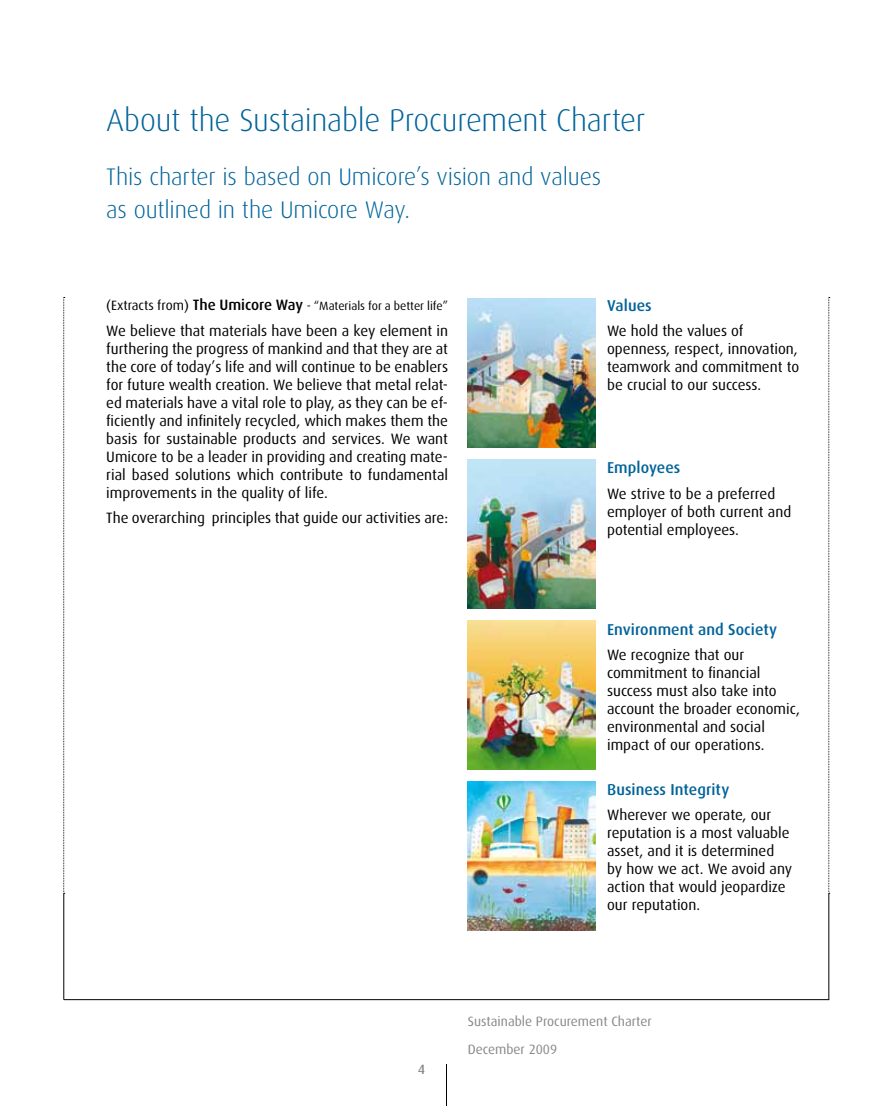
<style>
.page{position:relative;width:893px;height:1106px;background:#fff}
.page>*{position:absolute;margin:0;border:0;box-sizing:border-box;transform-origin:0 0}
.t1{font:300 31.5px "Dax";letter-spacing:-.01em;color:#00639a}
.t2{font:300 24px/33px "Dax";letter-spacing:-.005em;color:#00639a}
.t3{font:500 15.75px "Dax";letter-spacing:.005em;color:#00639a}
.t4{font:15px/18px "Dax";color:#000}
.t5{font:13.5px/27.6px "Dax";color:#868889}
.t6{font:500 13.5px "Dax";color:#868889}
.t7{font:12px "Dax";color:#000}
.s1{font-size:13.5px}
.s2{font-weight:500;font-size:15px}
</style>
<div class="page">
<hr style="left:446px;top:1064px;width:1px;height:42px;background:#000">
<hr style="left:64px;top:999px;width:765px;height:1px;background:#000">
<hr style="left:63px;top:893px;width:1px;height:106px;background:#000">
<svg style="left:63px;top:297px;width:2px;height:597px"></svg>
<hr style="left:828px;top:893px;width:1px;height:106px;background:#000">
<svg style="left:828px;top:297px;width:2px;height:597px"></svg>
<img style="left:468px;top:299px;width:127px;height:148px">
<img style="left:468px;top:459px;width:127px;height:149px">
<img style="left:468px;top:620px;width:127px;height:149px">
<img style="left:468px;top:781px;width:127px;height:149px">
<h1 class="t1" style="left:106px;top:103px;width:540px">About the Sustainable Procurement Charter</h1>
<h2 class="t2" style="left:106px;top:161px;width:496px">This charter is based on Umicore’s vision and values as outlined in the Umicore Way.</h2>
<p class="t7" style="left:106px;top:299px;width:343px"><span class="s1">(Extracts from)</span> <span class="s2">The Umicore Way</span> - “Materials for a better life”</p>
<p class="t4" style="left:106px;top:321px;width:343px;text-align:justify">We believe that materials have been a key element in furthering the progress of mankind and that they are at the core of today’s life and will continue to be enablers for future wealth creation. We believe that metal relat&shy;ed materials have a vital role to play, as they can be ef&shy;ficiently and infinitely recycled, which makes them the basis for sustainable products and services. We want Umicore to be a leader in providing and creating mate&shy;rial based solutions which contribute to fundamental improvements in the quality of life.</p>
<p class="t4" style="left:106px;top:508px;width:343px">The overarching principles that guide our activities are:</p>
<p class="t3" style="left:607px;top:297px;width:46px">Values</p>
<p class="t4" style="left:607px;top:322px;width:194px">We hold the values of openness, respect, innovation, teamwork and commitment to be crucial to our success.</p>
<p class="t3" style="left:607px;top:459px;width:75px">Employees</p>
<p class="t4" style="left:607px;top:484px;width:186px">We strive to be a preferred employer of both current and potential employees.</p>
<p class="t3" style="left:607px;top:620px;width:171px">Environment and Society</p>
<p class="t4" style="left:607px;top:646px;width:194px">We recognize that our commitment to financial success must also take into account the broader economic, environmental and social impact of our operations.</p>
<p class="t3" style="left:607px;top:780px;width:124px">Business Integrity</p>
<p class="t4" style="left:607px;top:806px;width:187px">Wherever we operate, our reputation is a most valuable asset, and it is determined by how we act. We avoid any action that would jeopardize our reputation.</p>
<p class="t6" style="left:418px;top:1061px;width:9px">4</p>
<p class="t5" style="left:468px;top:1007px;width:186px">Sustainable Procurement Charter<br>December 2009</p>
</div>
